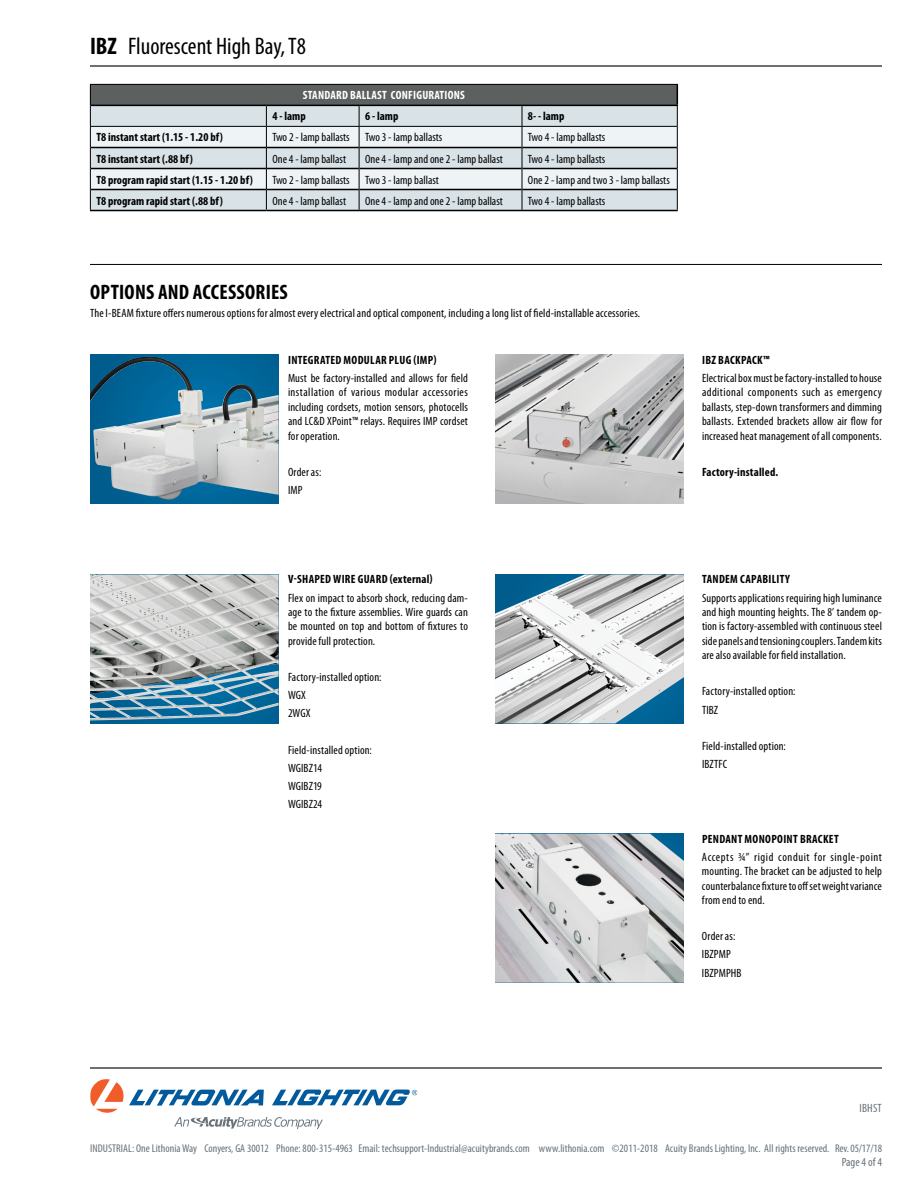
<style>
.page{position:relative;width:918px;height:1188px;background:#fff}
.page>*{position:absolute;margin:0;border:0;box-sizing:border-box;transform-origin:0 0}
.t1{font:condensed 24px "Myriad Pro";color:#000}
.t2{font:700 condensed 21px "Myriad Pro";letter-spacing:.01em;color:#000}
.t3{font:condensed 12px/14.4px "Myriad Pro";letter-spacing:.01em;color:#000}
.t4{font:700 condensed 12px "Myriad Pro";letter-spacing:.015em;color:#000}
.t5{font:700 condensed 12px "Myriad Pro";letter-spacing:.02em;color:#fff}
.t6{font:condensed 12px "Myriad Pro";letter-spacing:.01em;color:#667178}
.t7{font:condensed 11.25px "Myriad Pro";letter-spacing:.005em;color:#667178}
.s1{font-weight:700}
</style>
<div class="page">
<hr style="left:90px;top:65px;width:792px;height:2px;background:#000">
<hr style="left:90px;top:1067px;width:792px;height:2px;background:#000">
<hr style="left:90px;top:210px;width:176px;height:1px;background:#000">
<hr style="left:266px;top:210px;width:93px;height:1px;background:#000">
<hr style="left:359px;top:210px;width:163px;height:1px;background:#000">
<hr style="left:522px;top:210px;width:156px;height:1px;background:#000">
<hr style="left:90px;top:84px;width:176px;height:1px;background:#000">
<hr style="left:266px;top:84px;width:93px;height:1px;background:#000">
<hr style="left:359px;top:84px;width:163px;height:1px;background:#000">
<hr style="left:522px;top:84px;width:156px;height:1px;background:#000">
<svg style="left:90px;top:85px;width:588px;height:125px;background:#bcc3c5"></svg>
<svg style="left:90px;top:1079px;width:327px;height:50px"></svg>
<hr style="left:90px;top:264px;width:792px;height:1px;background:#000">
<img style="left:495px;top:355px;width:189px;height:149px">
<div style="left:90px;top:355px;width:189px;height:149px;background:#006395"></div>
<img style="left:90px;top:357px;width:189px;height:143px">
<img style="left:495px;top:574px;width:189px;height:149px">
<div style="left:90px;top:574px;width:189px;height:149px;background:#006396"></div>
<img style="left:90px;top:574px;width:189px;height:146px">
<img style="left:495px;top:834px;width:189px;height:149px">
<h1 class="t1" style="left:90px;top:33px;width:217px"><span class="s1">IBZ</span> Fluorescent High Bay, T8</h1>
<p class="t5" style="left:303px;top:89px;width:164px">STANDARD BALLAST CONFIGURATIONS</p>
<p class="t4" style="left:272px;top:110px;width:35px">4 - lamp</p>
<p class="t4" style="left:365px;top:110px;width:35px">6 - lamp</p>
<p class="t4" style="left:528px;top:110px;width:38px">8- - lamp</p>
<p class="t4" style="left:96px;top:131px;width:128px">T8 instant start (1.15 - 1.20 bf)</p>
<p class="t3" style="left:272px;top:130px;width:79px">Two 2 - lamp ballasts</p>
<p class="t3" style="left:365px;top:130px;width:79px">Two 3 - lamp ballasts</p>
<p class="t3" style="left:528px;top:130px;width:79px">Two 4 - lamp ballasts</p>
<p class="t4" style="left:96px;top:152px;width:98px">T8 instant start (.88 bf)</p>
<p class="t3" style="left:272px;top:152px;width:75px">One 4 - lamp ballast</p>
<p class="t3" style="left:365px;top:152px;width:139px">One 4 - lamp and one 2 - lamp ballast</p>
<p class="t3" style="left:528px;top:152px;width:79px">Two 4 - lamp ballasts</p>
<p class="t4" style="left:96px;top:173px;width:158px">T8 program rapid start (1.15 - 1.20 bf)</p>
<p class="t3" style="left:272px;top:173px;width:79px">Two 2 - lamp ballasts</p>
<p class="t3" style="left:365px;top:173px;width:75px">Two 3 - lamp ballast</p>
<p class="t3" style="left:528px;top:173px;width:143px">One 2 - lamp and two 3 - lamp ballasts</p>
<p class="t4" style="left:96px;top:194px;width:128px">T8 program rapid start (.88 bf)</p>
<p class="t3" style="left:272px;top:194px;width:75px">One 4 - lamp ballast</p>
<p class="t3" style="left:365px;top:194px;width:139px">One 4 - lamp and one 2 - lamp ballast</p>
<p class="t3" style="left:528px;top:194px;width:79px">Two 4 - lamp ballasts</p>
<h2 class="t2" style="left:90px;top:280px;width:199px">OPTIONS AND ACCESSORIES</h2>
<p class="t3" style="left:90px;top:306px;width:552px">The I-BEAM fixture offers numerous options for almost every electrical and optical component, including a long list of field-installable accessories.</p>
<p class="t4" style="left:288px;top:353px;width:150px">INTEGRATED MODULAR PLUG (IMP)</p>
<p class="t3" style="left:288px;top:371px;width:182px;text-align:justify">Must be factory-installed and allows for field installation of various modular accessories including cordsets, motion sensors, photocells and LC&amp;D XPoint™ relays. Requires IMP cordset for operation.</p>
<p class="t3" style="left:288px;top:463px;width:35px;line-height:18.1px">Order as:<br>IMP</p>
<p class="t4" style="left:288px;top:573px;width:146px">V-SHAPED WIRE GUARD (external)</p>
<p class="t3" style="left:288px;top:591px;width:182px;text-align:justify">Flex on impact to absorb shock, reducing dam&shy;age to the fixture assemblies. Wire guards can be mounted on top and bottom of fixtures to provide full protection.</p>
<p class="t3" style="left:288px;top:668px;width:95px;line-height:18.1px">Factory-installed option:<br>WGX<br>2WGX</p>
<p class="t3" style="left:288px;top:741px;width:85px;line-height:18.1px">Field-installed option:<br>WGIBZ14<br>WGIBZ19<br>WGIBZ24</p>
<p class="t4" style="left:702px;top:353px;width:69px">IBZ BACKPACK™</p>
<p class="t3" style="left:702px;top:371px;width:182px;text-align:justify">Electrical box must be factory-installed to house additional components such as emergency ballasts, step-down transformers and dimming ballasts. Extended brackets allow air flow for increased heat management of all components.</p>
<p class="t4" style="left:702px;top:465px;width:78px">Factory-installed.</p>
<p class="t4" style="left:702px;top:573px;width:89px">TANDEM CAPABILITY</p>
<p class="t3" style="left:702px;top:591px;width:182px;text-align:justify">Supports applications requiring high luminance and high mounting heights. The 8’ tandem op&shy;tion is factory-assembled with continuous steel side panels and tensioning couplers. Tandem kits are also available for field installation.</p>
<p class="t3" style="left:702px;top:683px;width:95px;line-height:18.1px">Factory-installed option:<br>TIBZ</p>
<p class="t3" style="left:702px;top:737px;width:85px;line-height:18.1px">Field-installed option:<br>IBZTFC</p>
<p class="t4" style="left:702px;top:832px;width:138px">PENDANT MONOPOINT BRACKET</p>
<p class="t3" style="left:702px;top:850px;width:181px;text-align:justify">Accepts ¾” rigid conduit for single-point mounting. The bracket can be adjusted to help counterbalance fixture to off set weight variance from end to end.</p>
<p class="t3" style="left:702px;top:927px;width:41px;line-height:18.1px">Order as:<br>IBZPMP<br>IBZPMPHB</p>
<p class="t6" style="left:859px;top:1101px;width:24px">IBHST</p>
<p class="t7" style="left:90px;top:1142px;width:793px">INDUSTRIAL: One Lithonia Way Conyers, GA 30012 Phone: 800-315-4963 Email: techsupport-Industrial@acuitybrands.com www.lithonia.com ©2011-2018 Acuity Brands Lighting, Inc. All rights reserved. Rev. 05/17/18</p>
<p class="t6" style="left:842px;top:1155px;width:42px">Page 4 of 4</p>
</div>
